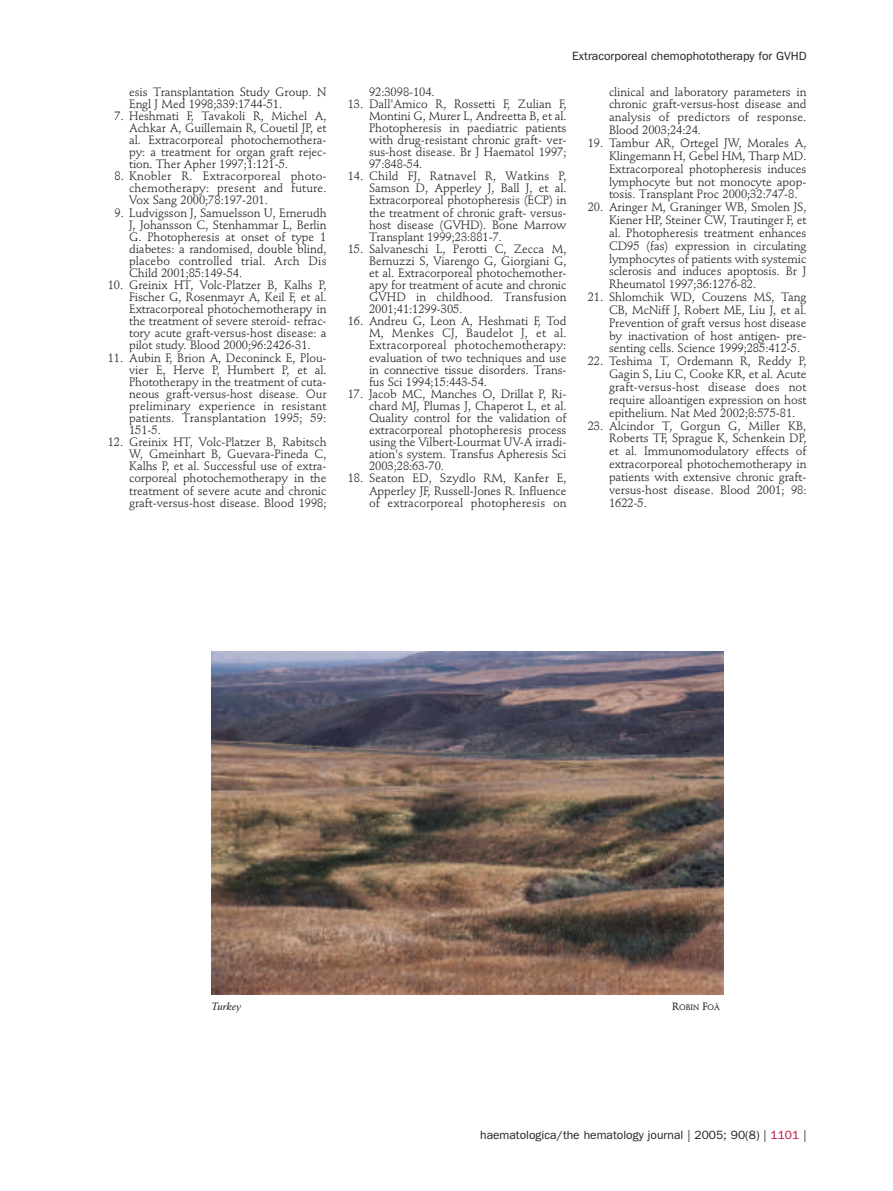
<style>
.page{position:relative;width:893px;height:1191px;background:#fff}
.page>*{position:absolute;margin:0;border:0;box-sizing:border-box;transform-origin:0 0}
.t1{font:12px/12.1px "Stempel Schneidler";letter-spacing:-.005em;color:#231f20;text-align:justify}
.t2{font:12px "Franklin Gothic";color:#231f20}
.t3{font:italic 10.5px "Stempel Schneidler Med";letter-spacing:-.005em;color:#231f20}
.t4{font:500 7.8px "Stempel Schneidler";letter-spacing:-.005em;color:#231f20}
.s1{font-size:10.5px}
.s2{color:#c00b36}
</style>
<div class="page">
<img style="left:211px;top:651px;width:513px;height:343px">
<p class="t1" style="left:129px;top:87px;width:199px">esis Transplantation Study Group. N<br>Engl J Med 1998;339:1744-51.</p>
<p class="t1" style="left:129px;top:111px;width:199px;text-indent:-15px">7. Heshmati F, Tavakoli R, Michel A, Achkar A, Guillemain R, Couetil JP, et al. Extracorporeal photochemothera&shy;py: a treatment for organ graft rejec&shy;tion. Ther Apher 1997;1:121-5.</p>
<p class="t1" style="left:129px;top:171px;width:199px;text-indent:-15px">8. Knobler R. Extracorporeal photo&shy;chemotherapy: present and future.<br>Vox Sang 2000;78:197-201.</p>
<p class="t1" style="left:129px;top:207px;width:199px;text-indent:-15px">9. Ludvigsson J, Samuelsson U, Ernerudh J, Johansson C, Stenhammar L, Berlin G. Photopheresis at onset of type 1 diabetes: a randomised, double blind, placebo controlled trial. Arch Dis Child 2001;85:149-54.</p>
<p class="t1" style="left:129px;top:280px;width:199px;text-indent:-21px">10. Greinix HT, Volc-Platzer B, Kalhs P, Fischer G, Rosenmayr A, Keil F, et al.<br>Extracorporeal photochemotherapy in the treatment of severe steroid- refrac&shy;tory acute graft-versus-host disease: a pilot study. Blood 2000;96:2426-31.</p>
<p class="t1" style="left:129px;top:352px;width:199px;text-indent:-21px">11. Aubin F, Brion A, Deconinck E, Plou&shy;vier E, Herve P, Humbert P, et al.<br>Phototherapy in the treatment of cuta&shy;neous graft-versus-host disease. Our preliminary experience in resistant patients. Transplantation 1995; 59:<br>151-5.</p>
<p class="t1" style="left:129px;top:437px;width:199px;text-indent:-21px">12. Greinix HT, Volc-Platzer B, Rabitsch W, Gmeinhart B, Guevara-Pineda C, Kalhs P, et al. Successful use of extra&shy;corporeal photochemotherapy in the treatment of severe acute and chronic graft-versus-host disease. Blood 1998;</p>
<p class="t2" style="left:572px;top:52px;width:236px">Extracorporeal chemophototherapy for GVHD</p>
<p class="t1" style="left:369px;top:87px;width:67px">92:3098-104.</p>
<p class="t1" style="left:369px;top:99px;width:199px;text-indent:-21px">13. Dall'Amico R, Rossetti F, Zulian F, Montini G, Murer L, Andreetta B, et al.<br>Photopheresis in paediatric patients with drug-resistant chronic graft- ver&shy;sus-host disease. Br J Haematol 1997; 97:848-54.</p>
<p class="t1" style="left:369px;top:171px;width:199px;text-indent:-21px">14. Child FJ, Ratnavel R, Watkins P, Samson D, Apperley J, Ball J, et al.<br>Extracorporeal photopheresis (ECP) in the treatment of chronic graft- versus&shy;host disease (GVHD). Bone Marrow Transplant 1999;23:881-7.</p>
<p class="t1" style="left:369px;top:244px;width:199px;text-indent:-21px">15. Salvaneschi L, Perotti C, Zecca M, Bernuzzi S, Viarengo G, Giorgiani G, et al. Extracorporeal photochemother&shy;apy for treatment of acute and chronic GVHD in childhood. Transfusion 2001;41:1299-305.</p>
<p class="t1" style="left:369px;top:316px;width:199px;text-indent:-21px">16. Andreu G, Leon A, Heshmati F, Tod M, Menkes CJ, Baudelot J, et al.<br>Extracorporeal photochemotherapy: evaluation of two techniques and use in connective tissue disorders. Trans&shy;fus Sci 1994;15:443-54.</p>
<p class="t1" style="left:369px;top:389px;width:199px;text-indent:-21px">17. Jacob MC, Manches O, Drillat P, Ri&shy;chard MJ, Plumas J, Chaperot L, et al.<br>Quality control for the validation of extracorporeal photopheresis process using the Vilbert-Lourmat UV-A irradi&shy;ation's system. Transfus Apheresis Sci 2003;28:63-70.</p>
<p class="t1" style="left:369px;top:473px;width:199px;text-indent:-21px">18. Seaton ED, Szydlo RM, Kanfer E, Apperley JF, Russell-Jones R. Influence of extracorporeal photopheresis on</p>
<p class="t1" style="left:609px;top:86px;width:199px;line-height:12.9px">clinical and laboratory parameters in chronic graft-versus-host disease and analysis of predictors of response.<br>Blood 2003;24:24.</p>
<p class="t1" style="left:609px;top:138px;width:199px;line-height:12.9px;text-indent:-21px">19. Tambur AR, Ortegel JW, Morales A, Klingemann H, Gebel HM, Tharp MD.<br>Extracorporeal photopheresis induces lymphocyte but not monocyte apop&shy;tosis. Transplant Proc 2000;32:747-8.</p>
<p class="t1" style="left:609px;top:202px;width:199px;line-height:12.9px;text-indent:-21px">20. Aringer M, Graninger WB, Smolen JS, Kiener HP, Steiner CW, Trautinger F, et al. Photopheresis treatment enhances CD95 (fas) expression in circulating lymphocytes of patients with systemic sclerosis and induces apoptosis. Br J Rheumatol 1997;36:1276-82.</p>
<p class="t1" style="left:609px;top:292px;width:199px;line-height:12.9px;text-indent:-21px">21. Shlomchik WD, Couzens MS, Tang CB, McNiff J, Robert ME, Liu J, et al.<br>Prevention of graft versus host disease by inactivation of host antigen- pre&shy;senting cells. Science 1999;285:412-5.</p>
<p class="t1" style="left:609px;top:356px;width:199px;line-height:12.9px;text-indent:-21px">22. Teshima T, Ordemann R, Reddy P, Gagin S, Liu C, Cooke KR, et al. Acute graft-versus-host disease does not require alloantigen expression on host epithelium. Nat Med 2002;8:575-81.</p>
<p class="t1" style="left:609px;top:420px;width:199px;line-height:12.9px;text-indent:-21px">23. Alcindor T, Gorgun G, Miller KB, Roberts TF, Sprague K, Schenkein DP, et al. Immunomodulatory effects of extracorporeal photochemotherapy in patients with extensive chronic graft&shy;versus-host disease. Blood 2001; 98:<br>1622-5.</p>
<p class="t3" style="left:212px;top:1001px;width:31px">Turkey</p>
<p class="t4" style="left:672px;top:1003px;width:49px"><span class="s1">R</span>OBIN <span class="s1">F</span>OÀ</p>
<p class="t2" style="left:480px;top:1130px;width:328px">haematologica/the hematology journal | 2005; 90(8) | <span class="s2">1101</span> |</p>
</div>
